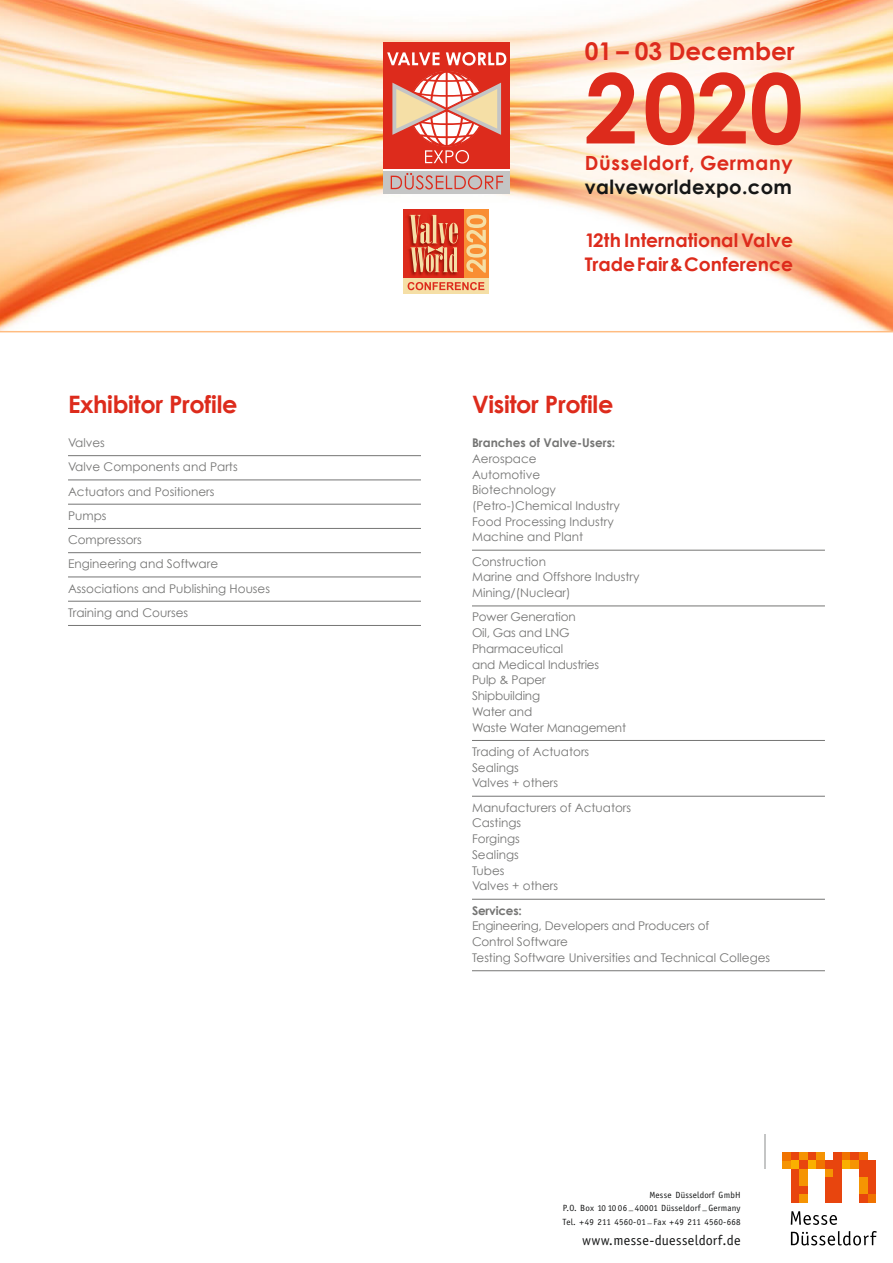
<style>
.page{position:relative;width:893px;height:1263px;background:#fff}
.page>*{position:absolute;margin:0;border:0;box-sizing:border-box;transform-origin:0 0}
.t1{font:700 96.6px "Century Gothic";color:#dd2b1c}
.t2{font:700 24.45px "Century Gothic";letter-spacing:-.005em;color:#dd2b1c}
.t3{font:700 24px "Century Gothic";letter-spacing:-.015em;color:#dd2b1c}
.t4{font:700 19.5px "Century Gothic";letter-spacing:.03em;color:#dd2b1c}
.t5{font:700 19.5px "Century Gothic";letter-spacing:.015em;color:#151616}
.t6{font:700 18.75px/24px "Century Gothic";color:#dd2b1c}
.t7{font:14.1px "Officina Sans";letter-spacing:.025em;color:#151616}
.t8{font:12px/15.8px "Century Gothic";color:#757574}
.t9{font:700 12px "Century Gothic";color:#757574}
.t10{font:9px/13.2px "Officina Sans";letter-spacing:.025em;color:#151616;text-align:justify}
</style>
<div class="page">
<hr style="left:472px;top:550px;width:353px;height:1px;background:#757574">
<hr style="left:472px;top:606px;width:353px;height:1px;background:#757574">
<hr style="left:472px;top:740px;width:353px;height:1px;background:#757574">
<hr style="left:472px;top:796px;width:353px;height:1px;background:#757574">
<hr style="left:472px;top:899px;width:353px;height:1px;background:#757574">
<hr style="left:472px;top:970px;width:353px;height:1px;background:#757574">
<svg style="left:791px;top:1231px;width:86px;height:14px"></svg>
<svg style="left:791px;top:1211px;width:46px;height:14px"></svg>
<div style="left:782px;top:1160px;width:9px;height:9px;background:#f59403"></div>
<div style="left:791px;top:1152px;width:8px;height:8px;background:#e8450e"></div>
<div style="left:791px;top:1160px;width:8px;height:9px;background:#fab000"></div>
<div style="left:799px;top:1152px;width:9px;height:8px;background:#f59403"></div>
<div style="left:799px;top:1160px;width:9px;height:9px;background:#e8450e"></div>
<div style="left:808px;top:1152px;width:8px;height:8px;background:#e8450e"></div>
<div style="left:808px;top:1160px;width:8px;height:9px;background:#fab000"></div>
<div style="left:816px;top:1152px;width:9px;height:8px;background:#f59403"></div>
<div style="left:816px;top:1160px;width:9px;height:9px;background:#f07300"></div>
<div style="left:842px;top:1152px;width:8px;height:8px;background:#f07300"></div>
<div style="left:842px;top:1160px;width:8px;height:9px;background:#fab000"></div>
<div style="left:850px;top:1152px;width:9px;height:8px;background:#e8450e"></div>
<div style="left:850px;top:1160px;width:9px;height:9px;background:#f59403"></div>
<div style="left:859px;top:1152px;width:8px;height:8px;background:#f07300"></div>
<div style="left:859px;top:1160px;width:8px;height:17px;background:#e8450e"></div>
<div style="left:867px;top:1160px;width:9px;height:34px;background:#e8450e"></div>
<div style="left:791px;top:1169px;width:8px;height:34px;background:#e8450e"></div>
<div style="left:799px;top:1169px;width:9px;height:17px;background:#f59403"></div>
<div style="left:799px;top:1186px;width:9px;height:8px;background:#e8450e"></div>
<div style="left:799px;top:1194px;width:9px;height:9px;background:#f59403"></div>
<div style="left:859px;top:1177px;width:8px;height:17px;background:#f59403"></div>
<div style="left:867px;top:1194px;width:9px;height:9px;background:#f07300"></div>
<div style="left:782px;top:1152px;width:9px;height:8px;background:#f07300"></div>
<div style="left:825px;top:1160px;width:8px;height:9px;background:#e8450e"></div>
<div style="left:825px;top:1169px;width:8px;height:8px;background:#f59403"></div>
<div style="left:825px;top:1177px;width:8px;height:26px;background:#e8450e"></div>
<div style="left:833px;top:1152px;width:9px;height:51px;background:#e8450e"></div>
<div style="left:859px;top:1194px;width:8px;height:9px;background:#e8450e"></div>
<hr style="left:764px;top:1135px;width:1px;height:34px;background:#c4c5c5">
<img style="left:0;top:0;width:892px;height:331px">
<svg style="left:488px;top:0;width:377px;height:331px"></svg>
<div style="left:403px;top:209px;width:61px;height:69px;background:#dd2b1c"></div>
<div style="left:464px;top:209px;width:24px;height:69px;background:#f98e33"></div>
<div style="left:403px;top:278px;width:85px;height:16px;background:#f5dfa6"></div>
<svg style="left:407px;top:215px;width:79px;height:75px"></svg>
<div style="left:383px;top:42px;width:127px;height:127px;background:#dd2b1c"></div>
<svg style="left:387px;top:52px;width:119px;height:112px"></svg>
<div style="left:383px;top:171px;width:127px;height:23px;background:#c4c5c5"></div>
<svg style="left:391px;top:173px;width:112px;height:16px"></svg>
<hr style="left:68px;top:455px;width:353px;height:1px;background:#757574">
<hr style="left:68px;top:480px;width:353px;height:1px;background:#757574">
<hr style="left:68px;top:504px;width:353px;height:1px;background:#757574">
<hr style="left:68px;top:528px;width:353px;height:1px;background:#757574">
<hr style="left:68px;top:552px;width:353px;height:1px;background:#757574">
<hr style="left:68px;top:577px;width:353px;height:1px;background:#757574">
<hr style="left:68px;top:601px;width:353px;height:1px;background:#757574">
<hr style="left:68px;top:625px;width:353px;height:1px;background:#757574">
<hr style="left:0;top:331px;width:893px;height:1px;background:#ffbc81">
<h3 class="t3" style="left:68px;top:390px;width:171px">Exhibitor Profile</h3>
<p class="t8" style="left:68px;top:430px;width:204px;line-height:24.3px">Valves<br>Valve Components and Parts<br>Actuators and Positioners<br>Pumps<br>Compressors<br>Engineering and Software<br>Associations and Publishing Houses<br>Training and Courses</p>
<h2 class="t2" style="left:585px;top:36px;width:211px">01 – 03 December</h2>
<h1 class="t1" style="left:584px;top:48px;width:220px">2020</h1>
<h3 class="t4" style="left:585px;top:151px;width:209px">Düsseldorf, Germany</h3>
<h3 class="t5" style="left:585px;top:174px;width:208px">valveworldexpo.com</h3>
<h3 class="t6" style="left:585px;top:228px;width:210px">12th International Valve<br>Trade Fair &amp; Conference</h3>
<h3 class="t3" style="left:472px;top:390px;width:143px">Visitor Profile</h3>
<p class="t9" style="left:472px;top:435px;width:145px">Branches of Valve-Users:</p>
<p class="t8" style="left:472px;top:450px;width:149px">Aerospace<br>Automotive<br>Biotechnology (Petro-)Chemical Industry<br>Food Processing Industry<br>Machine and Plant</p>
<p class="t8" style="left:472px;top:553px;width:169px">Construction<br>Marine and Offshore Industry<br>Mining/(Nuclear)</p>
<p class="t8" style="left:472px;top:609px;width:156px">Power Generation<br>Oil, Gas and LNG<br>Pharmaceutical<br>and Medical Industries<br>Pulp &amp; Paper<br>Shipbuilding<br>Water and<br>Waste Water Management</p>
<p class="t8" style="left:472px;top:743px;width:119px">Trading of Actuators<br>Sealings<br>Valves + others</p>
<p class="t8" style="left:472px;top:799px;width:161px">Manufacturers of Actuators<br>Castings<br>Forgings<br>Sealings<br>Tubes<br>Valves + others</p>
<p class="t9" style="left:472px;top:903px;width:51px">Services:</p>
<p class="t8" style="left:472px;top:918px;width:300px">Engineering, Developers and Producers of<br>Control Software<br>Testing Software Universities and Technical Colleges</p>
<p class="t10" style="left:562px;top:1188px;width:180px;text-indent:87px">Messe Düsseldorf GmbH P.O. Box 10 10 06 _ 40001 Düsseldorf _ Germany Tel. +49 211 4560-01 _ Fax +49 211 4560-668</p>
<p class="t7" style="left:582px;top:1232px;width:160px">www.messe-duesseldorf.de</p>
</div>
